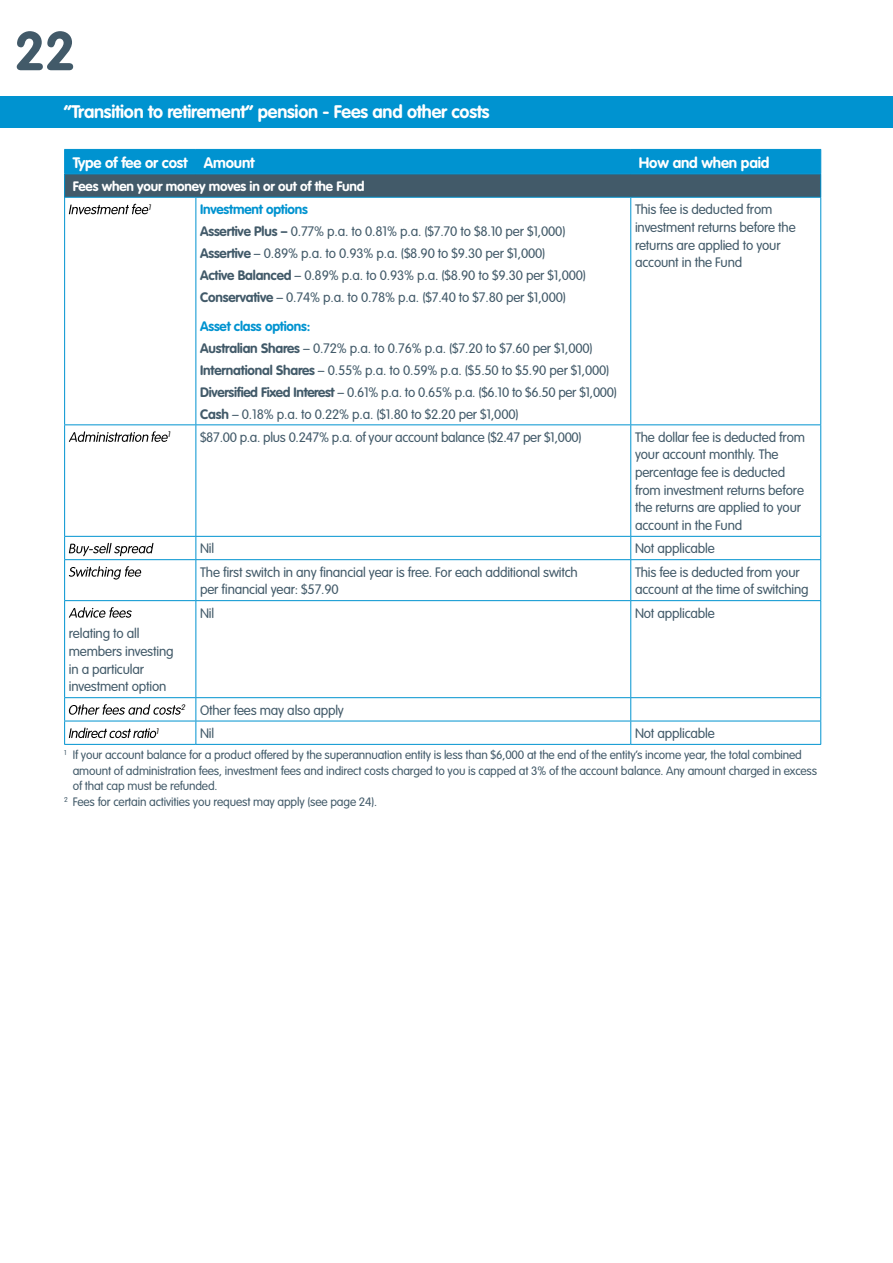
<style>
.page{position:relative;width:893px;height:1263px;background:#fff}
.page>*{position:absolute;margin:0;border:0;box-sizing:border-box;transform-origin:0 0}
.t1{font:700 54px "VAG Rounded";color:#425a69}
.t2{font:700 18px "VAG Rounded";letter-spacing:-.015em;color:#fff}
.t3{font:700 15px "VAG Rounded";letter-spacing:-.015em;color:#fff}
.t4{font:300 13.5px/17.7px "VAG Rounded";letter-spacing:-.015em;color:#425a69}
.t5{font:700 13.5px "VAG Rounded";letter-spacing:-.015em;color:#fff}
.t6{font:300 12px "VAG Rounded";letter-spacing:-.015em;color:#425a69}
.t7{font:italic 300 7.8px "VAG Rounded";color:#000}
.s1{font-weight:700;color:#0093d0}
.s2{font-weight:700}
</style>
<div class="page">
<div style="left:0;top:96px;width:892px;height:32px;background:#0093d0"></div>
<svg style="left:65px;top:198px;width:755px;height:546px"></svg>
<hr style="left:64px;top:198px;width:1px;height:226px;background:#0093d0">
<hr style="left:195px;top:198px;width:1px;height:226px;background:#0093d0">
<hr style="left:820px;top:198px;width:1px;height:226px;background:#0093d0">
<hr style="left:64px;top:424px;width:132px;height:1px;background:#0093d0">
<hr style="left:64px;top:425px;width:1px;height:111px;background:#0093d0">
<hr style="left:196px;top:424px;width:435px;height:1px;background:#0093d0">
<hr style="left:195px;top:425px;width:1px;height:111px;background:#0093d0">
<hr style="left:631px;top:424px;width:190px;height:1px;background:#0093d0">
<hr style="left:820px;top:425px;width:1px;height:111px;background:#0093d0">
<hr style="left:64px;top:536px;width:132px;height:1px;background:#0093d0">
<hr style="left:196px;top:536px;width:435px;height:1px;background:#0093d0">
<svg style="left:195px;top:537px;width:1px;height:22px"></svg>
<hr style="left:631px;top:536px;width:190px;height:1px;background:#0093d0">
<svg style="left:820px;top:537px;width:1px;height:22px"></svg>
<hr style="left:64px;top:559px;width:132px;height:1px;background:#0093d0">
<hr style="left:64px;top:560px;width:1px;height:40px;background:#0093d0">
<hr style="left:64px;top:600px;width:132px;height:1px;background:#0093d0">
<hr style="left:64px;top:601px;width:1px;height:96px;background:#0093d0">
<hr style="left:64px;top:697px;width:132px;height:1px;background:#0093d0">
<hr style="left:64px;top:721px;width:132px;height:1px;background:#0093d0">
<hr style="left:64px;top:744px;width:132px;height:1px;background:#0093d0">
<hr style="left:196px;top:559px;width:435px;height:1px;background:#0093d0">
<hr style="left:195px;top:560px;width:1px;height:40px;background:#0093d0">
<hr style="left:631px;top:559px;width:190px;height:1px;background:#0093d0">
<hr style="left:820px;top:560px;width:1px;height:40px;background:#0093d0">
<hr style="left:196px;top:600px;width:435px;height:1px;background:#0093d0">
<hr style="left:195px;top:601px;width:1px;height:96px;background:#0093d0">
<hr style="left:631px;top:600px;width:190px;height:1px;background:#0093d0">
<hr style="left:820px;top:601px;width:1px;height:96px;background:#0093d0">
<hr style="left:196px;top:697px;width:435px;height:1px;background:#0093d0">
<hr style="left:631px;top:697px;width:190px;height:1px;background:#0093d0">
<hr style="left:196px;top:721px;width:435px;height:1px;background:#0093d0">
<svg style="left:195px;top:698px;width:1px;height:46px"></svg>
<hr style="left:631px;top:721px;width:190px;height:1px;background:#0093d0">
<svg style="left:820px;top:698px;width:1px;height:46px"></svg>
<hr style="left:196px;top:744px;width:435px;height:1px;background:#0093d0">
<hr style="left:631px;top:744px;width:190px;height:1px;background:#0093d0">
<hr style="left:630px;top:198px;width:1px;height:226px;background:#0093d0">
<hr style="left:630px;top:425px;width:1px;height:111px;background:#0093d0">
<svg style="left:630px;top:537px;width:1px;height:22px"></svg>
<hr style="left:630px;top:560px;width:1px;height:40px;background:#0093d0">
<hr style="left:630px;top:601px;width:1px;height:96px;background:#0093d0">
<svg style="left:630px;top:698px;width:1px;height:46px"></svg>
<svg style="left:64px;top:149px;width:757px;height:48px;background:#1e78a0"></svg>
<hr style="left:64px;top:197px;width:132px;height:1px;background:#0093d0">
<hr style="left:196px;top:197px;width:435px;height:1px;background:#0093d0">
<hr style="left:631px;top:197px;width:190px;height:1px;background:#0093d0">
<svg style="left:69px;top:204px;width:80px;height:10px"></svg>
<svg style="left:69px;top:431px;width:99px;height:11px"></svg>
<svg style="left:64px;top:537px;width:90px;height:22px"></svg>
<svg style="left:69px;top:566px;width:72px;height:13px"></svg>
<svg style="left:69px;top:607px;width:63px;height:11px"></svg>
<svg style="left:64px;top:698px;width:117px;height:46px"></svg>
<h1 class="t1" style="left:14px;top:20px;width:63px">22</h1>
<h2 class="t2" style="left:64px;top:101px;width:427px">“Transition to retirement” pension - Fees and other costs</h2>
<p class="t3" style="left:73px;top:153px;width:183px">Type of fee or cost Amount</p>
<p class="t3" style="left:639px;top:153px;width:132px">How and when paid</p>
<p class="t5" style="left:73px;top:178px;width:293px">Fees when your money moves in or out of the Fund</p>
<p class="t7" style="left:148px;top:202px;width:6px">1</p>
<p class="t4" style="left:200px;top:198px;width:387px;line-height:21.9px"><span class="s1">Investment options<br></span><span class="s2">Assertive Plus –</span> 0.77% p.a. to 0.81% p.a. ($7.70 to $8.10 per $1,000)<br><span class="s2">Assertive</span> – 0.89% p.a. to 0.93% p.a. ($8.90 to $9.30 per $1,000)<br><span class="s2">Active Balanced</span> – 0.89% p.a. to 0.93% p.a. ($8.90 to $9.30 per $1,000)<br><span class="s2">Conservative</span> – 0.74% p.a. to 0.78% p.a. ($7.40 to $7.80 per $1,000)</p>
<p class="t4" style="left:200px;top:315px;width:418px;line-height:21.9px"><span class="s1">Asset class options:<br></span><span class="s2">Australian Shares</span> – 0.72% p.a. to 0.76% p.a. ($7.20 to $7.60 per $1,000)<br><span class="s2">International Shares</span> – 0.55% p.a. to 0.59% p.a. ($5.50 to $5.90 per $1,000)<br><span class="s2">Diversified Fixed Interest</span> – 0.61% p.a. to 0.65% p.a. ($6.10 to $6.50 per $1,000)<br><span class="s2">Cash</span> – 0.18% p.a. to 0.22% p.a. ($1.80 to $2.20 per $1,000)</p>
<p class="t4" style="left:635px;top:201px;width:162px">This fee is deducted from investment returns before the returns are applied to your account in the Fund</p>
<p class="t7" style="left:168px;top:430px;width:6px">1</p>
<p class="t4" style="left:200px;top:428px;width:383px">$87.00 p.a. plus 0.247% p.a. of your account balance ($2.47 per $1,000)</p>
<p class="t4" style="left:635px;top:428px;width:172px">The dollar fee is deducted from your account monthly. The percentage fee is deducted from investment returns before the returns are applied to your account in the Fund</p>
<p class="t4" style="left:200px;top:540px;width:16px">Nil</p>
<p class="t4" style="left:635px;top:540px;width:81px">Not applicable</p>
<p class="t4" style="left:200px;top:563px;width:379px">The first switch in any financial year is free. For each additional switch per financial year: $57.90</p>
<p class="t4" style="left:635px;top:563px;width:175px">This fee is deducted from your account at the time of switching</p>
<p class="t4" style="left:69px;top:625px;width:106px">relating to all members investing in a particular investment option</p>
<p class="t4" style="left:200px;top:604px;width:16px">Nil</p>
<p class="t4" style="left:635px;top:604px;width:81px">Not applicable</p>
<p class="t4" style="left:181px;top:701px;width:165px"><sup>2</sup> Other fees may also apply</p>
<p class="t7" style="left:156px;top:726px;width:6px">1</p>
<p class="t4" style="left:200px;top:724px;width:16px">Nil</p>
<p class="t4" style="left:635px;top:724px;width:81px">Not applicable</p>
<p class="t6" style="left:64px;top:748px;width:739px"><sup>1</sup> If your account balance for a product offered by the superannuation entity is less than $6,000 at the end of the entity’s income year, the total combined</p>
<p class="t6" style="left:73px;top:763px;width:746px">amount of administration fees, investment fees and indirect costs charged to you is capped at 3% of the account balance. Any amount charged in excess</p>
<p class="t6" style="left:73px;top:779px;width:146px">of that cap must be refunded.</p>
<p class="t6" style="left:64px;top:795px;width:314px"><sup>2</sup> Fees for certain activities you request may apply (see page 24).</p>
</div>
